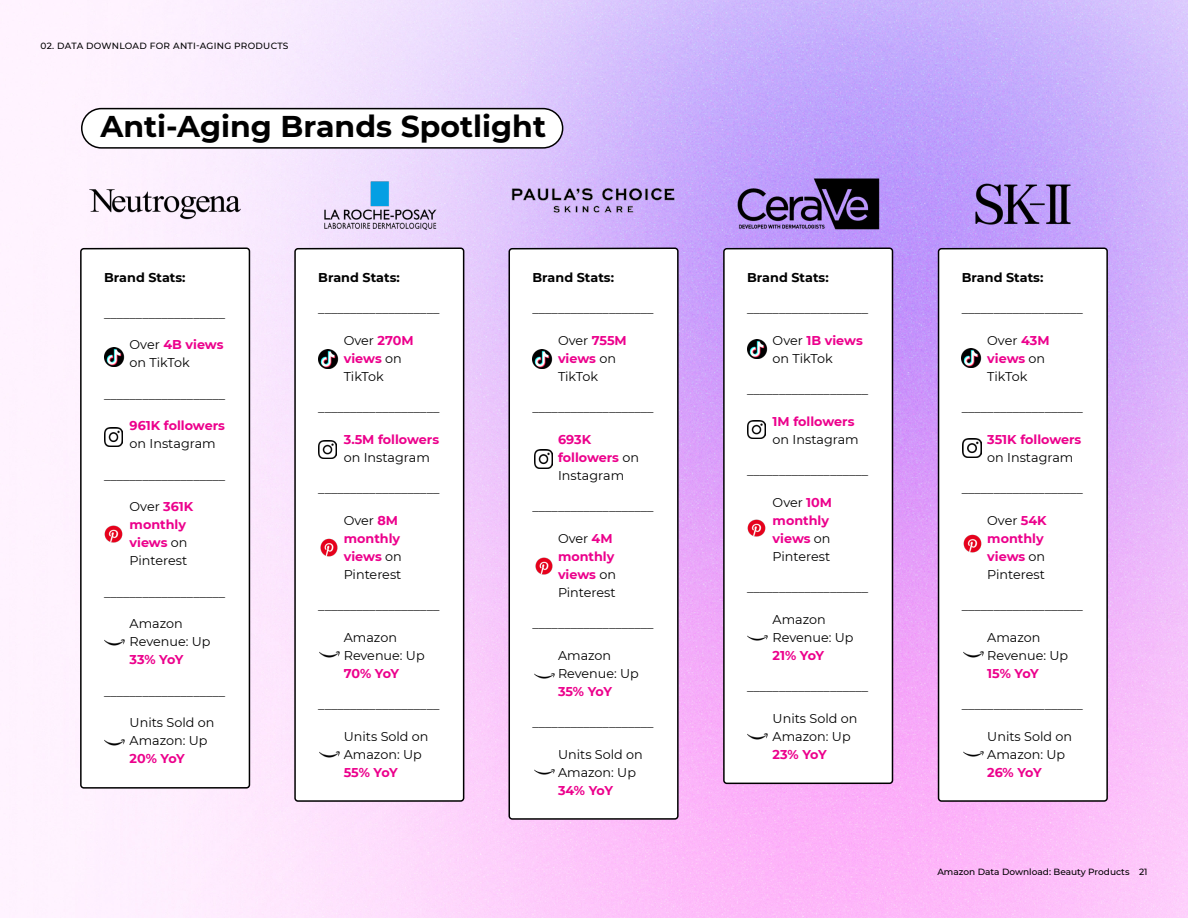
<style>
.page{position:relative;width:1188px;height:918px;background:#fff}
.page>*{position:absolute;margin:0;border:0;box-sizing:border-box;transform-origin:0 0}
.t1{font:700 30px "Montserrat";color:#000}
.t2{font:12.75px/18px "Montserrat";color:#000}
.t3{font:700 12.75px/18px "Montserrat";color:#ec008c}
.t4{font:700 12.75px "Montserrat";color:#000}
.t5{font:500 9px "Montserrat";letter-spacing:.03em;color:#000}
.t6{font:500 9px "Montserrat";color:#000}
.s1{font-weight:700;color:#ec008c}
.s2{font-weight:400;color:#000}
</style>
<div class="page">
<img style="left:0;top:0;width:1188px;height:918px">
<div style="left:82px;top:109px;width:481px;height:39px;background:#fff;border-radius:20px"></div>
<div style="left:81px;top:108px;width:482px;height:41px;border:2px solid #000;border-radius:20px"></div>
<svg style="left:79px;top:247px;width:172px;height:542px"></svg>
<svg style="left:294px;top:247px;width:171px;height:555px"></svg>
<svg style="left:508px;top:247px;width:171px;height:573px"></svg>
<svg style="left:722px;top:247px;width:172px;height:538px"></svg>
<svg style="left:937px;top:247px;width:172px;height:555px"></svg>
<img style="left:88px;top:174px;width:155px;height:60px">
<img style="left:322px;top:174px;width:114px;height:59px">
<img style="left:510px;top:183px;width:167px;height:36px">
<img style="left:736px;top:175px;width:145px;height:57px">
<img style="left:975px;top:174px;width:96px;height:60px">
<img style="left:104px;top:640px;width:20px;height:5px">
<img style="left:320px;top:652px;width:20px;height:5px">
<img style="left:535px;top:673px;width:20px;height:5px">
<img style="left:963px;top:652px;width:20px;height:5px">
<img style="left:320px;top:752px;width:20px;height:5px">
<img style="left:535px;top:769px;width:20px;height:5px">
<img style="left:747px;top:636px;width:20px;height:5px">
<img style="left:747px;top:734px;width:20px;height:5px">
<img style="left:963px;top:751px;width:20px;height:6px">
<img style="left:104px;top:740px;width:20px;height:5px">
<img style="left:104px;top:348px;width:20px;height:19px">
<img style="left:318px;top:349px;width:20px;height:19px">
<img style="left:533px;top:349px;width:20px;height:19px">
<img style="left:747px;top:339px;width:20px;height:19px">
<img style="left:962px;top:349px;width:20px;height:19px">
<img style="left:104px;top:428px;width:19px;height:18px">
<img style="left:318px;top:440px;width:19px;height:19px">
<img style="left:534px;top:450px;width:19px;height:18px">
<img style="left:747px;top:420px;width:19px;height:19px">
<img style="left:963px;top:439px;width:18px;height:18px">
<img style="left:104px;top:525px;width:19px;height:18px">
<img style="left:320px;top:538px;width:18px;height:19px">
<img style="left:535px;top:557px;width:18px;height:18px">
<img style="left:747px;top:519px;width:19px;height:18px">
<img style="left:963px;top:534px;width:19px;height:19px">
<p class="t5" style="left:40px;top:40px;width:249px">02. DATA DOWNLOAD FOR ANTI-AGING PRODUCTS</p>
<h1 class="t1" style="left:100px;top:105px;width:447px">Anti-Aging Brands Spotlight</h1>
<p class="t4" style="left:104px;top:268px;width:83px">Brand Stats:</p>
<p class="t2" style="left:104px;top:304px;width:123px">___________________</p>
<p class="t2" style="left:130px;top:335px;width:95px">Over <span class="s1">4B views </span>on TikTok</p>
<p class="t2" style="left:104px;top:385px;width:123px">___________________</p>
<p class="t3" style="left:130px;top:416px;width:97px">961K followers</p>
<p class="t2" style="left:130px;top:434px;width:88px">on Instagram</p>
<p class="t2" style="left:104px;top:466px;width:123px">___________________</p>
<p class="t3" style="left:130px;top:497px;width:65px"><span class="s2">Over</span> 361K monthly views <span class="s2">on<br>Pinterest</span></p>
<p class="t2" style="left:104px;top:583px;width:123px">___________________</p>
<p class="t2" style="left:130px;top:614px;width:82px">Amazon<br>Revenue: Up</p>
<p class="t3" style="left:130px;top:650px;width:56px">33% YoY</p>
<p class="t2" style="left:104px;top:682px;width:123px">___________________</p>
<p class="t2" style="left:130px;top:714px;width:86px">Units Sold on<br>Amazon: Up</p>
<p class="t3" style="left:130px;top:749px;width:57px">20% YoY</p>
<p class="t4" style="left:318px;top:268px;width:83px">Brand Stats:</p>
<p class="t2" style="left:318px;top:299px;width:123px">___________________</p>
<p class="t2" style="left:344px;top:331px;width:71px">Over <span class="s1">270M views</span> on<br>TikTok</p>
<p class="t2" style="left:318px;top:398px;width:123px">___________________</p>
<p class="t3" style="left:344px;top:430px;width:97px">3.5M followers</p>
<p class="t2" style="left:344px;top:448px;width:88px">on Instagram</p>
<p class="t2" style="left:318px;top:479px;width:123px">___________________</p>
<p class="t2" style="left:344px;top:511px;width:59px">Over <span class="s1">8M monthly views</span> on<br>Pinterest</p>
<p class="t2" style="left:318px;top:596px;width:123px">___________________</p>
<p class="t2" style="left:344px;top:628px;width:82px">Amazon<br>Revenue: Up</p>
<p class="t3" style="left:344px;top:664px;width:57px">70% YoY</p>
<p class="t2" style="left:318px;top:696px;width:123px">___________________</p>
<p class="t2" style="left:344px;top:727px;width:86px">Units Sold on<br>Amazon: Up</p>
<p class="t3" style="left:344px;top:763px;width:56px">55% YoY</p>
<p class="t4" style="left:533px;top:268px;width:83px">Brand Stats:</p>
<p class="t2" style="left:533px;top:299px;width:123px">___________________</p>
<p class="t2" style="left:558px;top:331px;width:70px">Over <span class="s1">755M views</span> on<br>TikTok</p>
<p class="t2" style="left:533px;top:398px;width:123px">___________________</p>
<p class="t3" style="left:558px;top:430px;width:83px">693K followers <span class="s2">on<br>Instagram</span></p>
<p class="t2" style="left:533px;top:497px;width:123px">___________________</p>
<p class="t2" style="left:558px;top:529px;width:59px">Over <span class="s1">4M monthly views</span> on<br>Pinterest</p>
<p class="t2" style="left:533px;top:614px;width:123px">___________________</p>
<p class="t2" style="left:558px;top:646px;width:82px">Amazon<br>Revenue: Up</p>
<p class="t3" style="left:558px;top:682px;width:55px">35% YoY</p>
<p class="t2" style="left:533px;top:714px;width:123px">___________________</p>
<p class="t2" style="left:558px;top:745px;width:86px">Units Sold on<br>Amazon: Up</p>
<p class="t3" style="left:558px;top:781px;width:57px">34% YoY</p>
<p class="t4" style="left:747px;top:268px;width:83px">Brand Stats:</p>
<p class="t2" style="left:747px;top:299px;width:123px">___________________</p>
<p class="t2" style="left:773px;top:331px;width:92px">Over <span class="s1">1B views </span>on TikTok</p>
<p class="t2" style="left:747px;top:380px;width:123px">___________________</p>
<p class="t3" style="left:773px;top:412px;width:83px">1M followers</p>
<p class="t2" style="left:773px;top:430px;width:88px">on Instagram</p>
<p class="t2" style="left:747px;top:461px;width:123px">___________________</p>
<p class="t2" style="left:773px;top:493px;width:61px">Over <span class="s1">10M monthly views</span> on<br>Pinterest</p>
<p class="t2" style="left:747px;top:578px;width:123px">___________________</p>
<p class="t2" style="left:773px;top:610px;width:82px">Amazon<br>Revenue: Up</p>
<p class="t3" style="left:773px;top:646px;width:53px">21% YoY</p>
<p class="t2" style="left:747px;top:678px;width:123px">___________________</p>
<p class="t2" style="left:773px;top:709px;width:86px">Units Sold on<br>Amazon: Up</p>
<p class="t3" style="left:773px;top:745px;width:56px">23% YoY</p>
<p class="t4" style="left:962px;top:268px;width:83px">Brand Stats:</p>
<p class="t2" style="left:962px;top:299px;width:123px">___________________</p>
<p class="t2" style="left:987px;top:331px;width:64px">Over <span class="s1">43M views</span> on<br>TikTok</p>
<p class="t2" style="left:962px;top:398px;width:123px">___________________</p>
<p class="t3" style="left:987px;top:430px;width:96px">351K followers</p>
<p class="t2" style="left:987px;top:448px;width:88px">on Instagram</p>
<p class="t2" style="left:962px;top:479px;width:123px">___________________</p>
<p class="t2" style="left:987px;top:511px;width:61px">Over <span class="s1">54K monthly views</span> on<br>Pinterest</p>
<p class="t2" style="left:962px;top:596px;width:123px">___________________</p>
<p class="t2" style="left:987px;top:628px;width:82px">Amazon<br>Revenue: Up</p>
<p class="t3" style="left:987px;top:664px;width:53px">15% YoY</p>
<p class="t2" style="left:962px;top:696px;width:123px">___________________</p>
<p class="t2" style="left:987px;top:727px;width:86px">Units Sold on<br>Amazon: Up</p>
<p class="t3" style="left:987px;top:763px;width:56px">26% YoY</p>
<p class="t6" style="left:937px;top:865px;width:212px">Amazon Data Download: Beauty Products 21</p>
</div>
